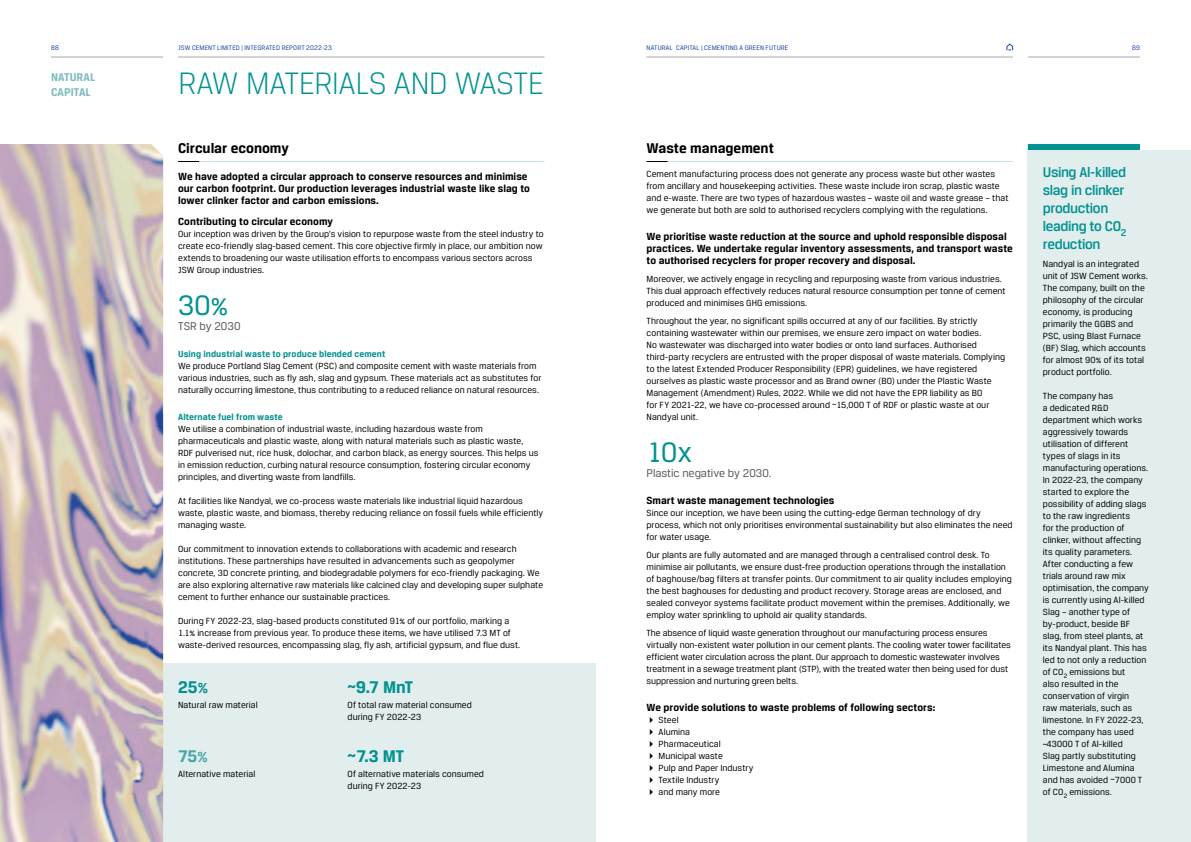
<style>
.page{position:relative;width:1191px;height:842px;background:#fff}
.page>*{position:absolute;margin:0;border:0;box-sizing:border-box;transform-origin:0 0}
.t1{font:300 33px "Breuer Text";letter-spacing:-.02em;color:#009290}
.t2{font:30px "Breuer Text";color:#009290}
.t3{font:700 18px "Breuer Text";color:#009290}
.t4{font:700 18px "Breuer Text";color:#45a9aa}
.t5{font:500 15px/18px "Breuer Text";letter-spacing:-.025em;color:#009290}
.t6{font:700 15px "Breuer Text";color:#000}
.t7{font:12px "Breuer Text";color:#58595b}
.t8{font:700 12px/15px "Breuer Text";letter-spacing:.01em;color:#80bcbe}
.t9{font:700 11px/12px "Breuer Text";letter-spacing:.005em;color:#000}
.t10{font:9.5px/12px "Breuer Text";letter-spacing:.005em;color:#000}
.t11{font:700 9.5px "Breuer Text";letter-spacing:.01em;color:#009290}
.t12{font:7px "Breuer Text";letter-spacing:.02em;color:#17479e}
</style>
<div class="page">
<div style="left:160px;top:663px;width:435px;height:179px;background:#e2eded"></div>
<svg style="left:178px;top:161px;width:366px;height:1px"></svg>
<img style="left:0;top:144px;width:163px;height:698px">
<svg style="left:646px;top:161px;width:366px;height:1px"></svg>
<div style="left:1027px;top:150px;width:164px;height:692px;background:#e2eded"></div>
<div style="left:1027px;top:144px;width:113px;height:6px;background:#009290"></div>
<hr style="left:646px;top:57px;width:366px;height:1px;background:#a7a9ac">
<hr style="left:178px;top:57px;width:366px;height:1px;background:#a7a9ac">
<hr style="left:51px;top:57px;width:112px;height:1px;background:#a7a9ac">
<hr style="left:1027px;top:57px;width:113px;height:1px;background:#a7a9ac">
<svg style="left:1006px;top:43px;width:7px;height:8px"></svg>
<p class="t12" style="left:51px;top:44px;width:9px">88</p>
<p class="t12" style="left:178px;top:44px;width:155px">JSW CEMENT LIMITED | INTEGRATED REPORT 2022-23</p>
<p class="t12" style="left:646px;top:44px;width:139px">Natural capital | CEMENTING A GREEN FUTURE</p>
<p class="t12" style="left:1132px;top:44px;width:9px">89</p>
<p class="t8" style="left:51px;top:69px;width:46px">NATURAL<br>CAPITAL</p>
<h1 class="t1" style="left:178px;top:65px;width:368px">RAW MATERIALS AND WASTE</h1>
<h3 class="t6" style="left:178px;top:140px;width:112px">Circular economy</h3>
<p class="t9" style="left:178px;top:170px;width:353px">We have adopted a circular approach to conserve resources and minimise our carbon footprint. Our production leverages industrial waste like slag to lower clinker factor and carbon emissions.</p>
<p class="t9" style="left:178px;top:215px;width:156px">Contributing to circular economy</p>
<p class="t10" style="left:178px;top:228px;width:367px">Our inception was driven by the Group’s vision to repurpose waste from the steel industry to create eco-friendly slag-based cement. This core objective firmly in place, our ambition now extends to broadening our waste utilisation efforts to encompass various sectors across JSW Group industries.</p>
<h2 class="t2" style="left:178px;top:289px;width:52px">30%</h2>
<p class="t7" style="left:178px;top:319px;width:64px">TSR by 2030</p>
<p class="t11" style="left:178px;top:349px;width:209px">Using industrial waste to produce blended cement</p>
<p class="t10" style="left:178px;top:360px;width:365px">We produce Portland Slag Cement (PSC) and composite cement with waste materials from various industries, such as fly ash, slag and gypsum. These materials act as substitutes for naturally occurring limestone, thus contributing to a reduced reliance on natural resources.</p>
<p class="t11" style="left:178px;top:412px;width:106px">Alternate fuel from waste</p>
<p class="t10" style="left:178px;top:423px;width:362px">We utilise a combination of industrial waste, including hazardous waste from pharmaceuticals and plastic waste, along with natural materials such as plastic waste, RDF pulverised nut, rice husk, dolochar, and carbon black, as energy sources. This helps us in emission reduction, curbing natural resource consumption, fostering circular economy principles, and diverting waste from landfills.</p>
<p class="t10" style="left:178px;top:495px;width:367px">At facilities like Nandyal, we co-process waste materials like industrial liquid hazardous waste, plastic waste, and biomass, thereby reducing reliance on fossil fuels while efficiently managing waste.</p>
<p class="t10" style="left:178px;top:543px;width:366px">Our commitment to innovation extends to collaborations with academic and research institutions. These partnerships have resulted in advancements such as geopolymer concrete, 3D concrete printing, and biodegradable polymers for eco-friendly packaging. We are also exploring alternative raw materials like calcined clay and developing super sulphate cement to further enhance our sustainable practices.</p>
<p class="t10" style="left:178px;top:615px;width:344px">During FY 2022-23, slag-based products constituted 91% of our portfolio, marking a<br>1.1% increase from previous year. To produce these items, we have utilised 7.3 MT of waste-derived resources, encompassing slag, fly ash, artificial gypsum, and flue dust.</p>
<h3 class="t3" style="left:178px;top:677px;width:32px">25%</h3>
<p class="t10" style="left:178px;top:699px;width:81px">Natural raw material</p>
<h3 class="t4" style="left:178px;top:746px;width:31px">75%</h3>
<p class="t10" style="left:178px;top:768px;width:79px">Alternative material</p>
<h3 class="t3" style="left:347px;top:677px;width:67px">~9.7 MnT</h3>
<p class="t10" style="left:347px;top:699px;width:126px">Of total raw material consumed during FY 2022-23</p>
<h3 class="t3" style="left:347px;top:746px;width:58px">~7.3 MT</h3>
<p class="t10" style="left:347px;top:768px;width:138px">Of alternative materials consumed during FY 2022-23</p>
<h3 class="t6" style="left:646px;top:140px;width:129px">Waste management</h3>
<p class="t10" style="left:646px;top:168px;width:363px">Cement manufacturing process does not generate any process waste but other wastes from ancillary and housekeeping activities. These waste include iron scrap, plastic waste and e-waste. There are two types of hazardous wastes – waste oil and waste grease – that we generate but both are sold to authorised recyclers complying with the regulations.</p>
<p class="t9" style="left:646px;top:230px;width:368px">We prioritise waste reduction at the source and uphold responsible disposal practices. We undertake regular inventory assessments, and transport waste to authorised recyclers for proper recovery and disposal.</p>
<p class="t10" style="left:646px;top:273px;width:361px">Moreover, we actively engage in recycling and repurposing waste from various industries.<br>This dual approach effectively reduces natural resource consumption per tonne of cement produced and minimises GHG emissions.</p>
<p class="t10" style="left:646px;top:315px;width:360px">Throughout the year, no significant spills occurred at any of our facilities. By strictly containing wastewater within our premises, we ensure zero impact on water bodies.<br>No wastewater was discharged into water bodies or onto land surfaces. Authorised third-party recyclers are entrusted with the proper disposal of waste materials. Complying to the latest Extended Producer Responsibility (EPR) guidelines, we have registered ourselves as plastic waste processor and as Brand owner (BO) under the Plastic Waste Management (Amendment) Rules, 2022. While we did not have the EPR</p>
<p class="t10" style="left:646px;top:387px;width:344px;text-indent:283px">liability as BO for FY 2021-22, we have co-processed around ~15,000 T of RDF or plastic waste at our<br>Nandyal unit.</p>
<h2 class="t2" style="left:646px;top:436px;width:47px">10x</h2>
<p class="t7" style="left:646px;top:466px;width:126px">Plastic negative by 2030.</p>
<p class="t9" style="left:646px;top:494px;width:189px">Smart waste management technologies</p>
<p class="t10" style="left:646px;top:507px;width:368px">Since our inception, we have been using the cutting-edge German technology of dry process, which not only prioritises environmental sustainability but also eliminates the need for water usage.</p>
<p class="t10" style="left:646px;top:549px;width:367px">Our plants are fully automated and are managed through a centralised control desk. To minimise air pollutants, we ensure dust-free production operations through the installation of baghouse/bag filters at transfer points. Our commitment to air quality includes employing the best baghouses for dedusting and product recovery. Storage areas are enclosed, and sealed conveyor systems facilitate product movement within the premises. Additionally, we employ water sprinkling to uphold air quality standards.</p>
<p class="t10" style="left:646px;top:627px;width:366px">The absence of liquid waste generation throughout our manufacturing process ensures virtually non-existent water pollution in our cement plants. The cooling water tower facilitates efficient water circulation across the plant. Our approach to domestic wastewater involves treatment in a sewage treatment plant (STP), with the treated water then being used for dust suppression and nurturing green belts.</p>
<p class="t9" style="left:646px;top:701px;width:290px">We provide solutions to waste problems of following sectors:</p>
<p class="t10" style="left:658px;top:714px;width:96px">Steel<br>Alumina<br>Pharmaceutical<br>Municipal waste<br>Pulp and Paper Industry<br>Textile Industry<br>and many more</p>
<h3 class="t5" style="left:1042px;top:163px;width:85px">Using Al-killed slag in clinker production leading to CO<sub>2 </sub>reduction</h3>
<p class="t10" style="left:1042px;top:258px;width:107px">Nandyal is an integrated unit of JSW Cement works.<br>The company, built on the philosophy of the circular economy, is producing primarily the GGBS and<br>PSC, using Blast Furnace (BF) Slag, which accounts for almost 90% of its total product portfolio.</p>
<p class="t10" style="left:1042px;top:390px;width:107px">The company has<br>a dedicated R&amp;D department which works aggressively towards utilisation of different types of slags in its manufacturing operations.<br>In 2022-23, the company started to explore the possibility of adding slags to the raw ingredients<br>for the production of clinker, without affecting its quality parameters.<br>After conducting a few trials around raw mix optimisation, the company is currently using Al-killed<br>Slag – another type of by-product, beside BF slag, from steel plants, at its Nandyal plant. This has led to not only a reduction of CO <sub>2</sub> emissions but<br>also resulted in the conservation of virgin<br>raw materials, such as limestone. In FY 2022-23, the company has used ~43000 T of Al-killed<br>Slag partly substituting<br>Limestone and Alumina and has avoided ~7000 T of CO <sub>2</sub> emissions.</p>
</div>
